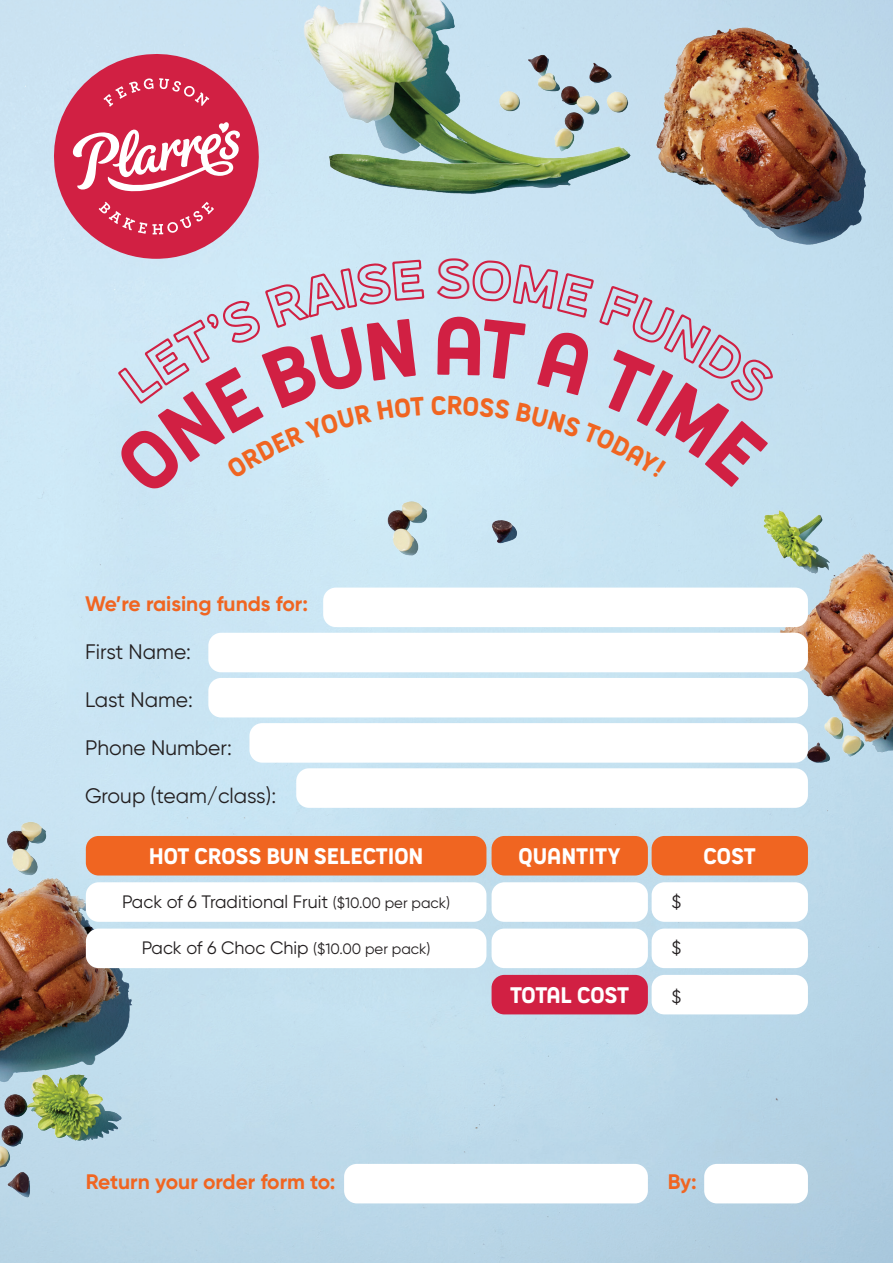
<style>
.page{position:relative;width:893px;height:1263px;background:#fff}
.page>*{position:absolute;margin:0;border:0;box-sizing:border-box;transform-origin:0 0}
.t1{font:21px "Gilroy";color:#231f20}
.t2{font:700 21px "Gilroy";color:#f06521}
.t3{font:21px "Hanley Pro Sans Two";letter-spacing:-.015em;color:#fff}
.t4{font:18px "Gilroy";color:#231f20}
.s1{font-size:15px}
</style>
<div class="page">
<img style="left:0;top:0;width:893px;height:1263px">
<img style="left:275px;top:0;width:618px;height:314px">
<img style="left:0;top:748px;width:194px;height:495px">
<img style="left:730px;top:480px;width:163px;height:318px">
<div style="left:323px;top:588px;width:485px;height:39px;background:#fff;border-radius:13px"></div>
<div style="left:208px;top:633px;width:600px;height:39px;background:#fff;border-radius:13px"></div>
<div style="left:208px;top:678px;width:600px;height:39px;background:#fff;border-radius:13px"></div>
<div style="left:249px;top:723px;width:559px;height:40px;background:#fff;border-radius:13px"></div>
<div style="left:296px;top:768px;width:512px;height:40px;background:#fff;border-radius:13px"></div>
<div style="left:86px;top:882px;width:400px;height:40px;background:#fff;border-radius:13px"></div>
<div style="left:86px;top:928px;width:400px;height:40px;background:#fff;border-radius:13px"></div>
<div style="left:492px;top:882px;width:156px;height:40px;background:#fff;border-radius:13px"></div>
<div style="left:492px;top:928px;width:156px;height:40px;background:#fff;border-radius:13px"></div>
<div style="left:344px;top:1164px;width:304px;height:39px;background:#fff;border-radius:13px"></div>
<div style="left:704px;top:1164px;width:104px;height:39px;background:#fff;border-radius:13px"></div>
<div style="left:652px;top:882px;width:156px;height:40px;background:#fff;border-radius:13px"></div>
<div style="left:652px;top:928px;width:156px;height:40px;background:#fff;border-radius:13px"></div>
<div style="left:86px;top:836px;width:400px;height:39px;background:#f06521;border-radius:13px"></div>
<div style="left:492px;top:836px;width:156px;height:39px;background:#f06521;border-radius:13px"></div>
<div style="left:652px;top:836px;width:156px;height:39px;background:#f06521;border-radius:13px"></div>
<div style="left:652px;top:975px;width:156px;height:39px;background:#fff;border-radius:13px"></div>
<div style="left:492px;top:975px;width:156px;height:39px;background:#d12043;border-radius:13px"></div>
<img style="left:349px;top:481px;width:225px;height:75px">
<svg style="left:51px;top:51px;width:374px;height:446px;background:#ccc2d0"></svg>
<div style="left:432px;top:258px;width:345px;height:229px;background:#c9e3f3"></div>
<p class="t2" style="left:85px;top:590px;width:224px">We’re raising funds for:</p>
<p class="t1" style="left:85px;top:638px;width:108px">First Name:</p>
<p class="t1" style="left:85px;top:686px;width:109px">Last Name:</p>
<p class="t1" style="left:85px;top:734px;width:148px">Phone Number:</p>
<p class="t1" style="left:85px;top:782px;width:193px">Group (team/class):</p>
<p class="t3" style="left:149px;top:839px;width:276px">HOT CROSS BUN SELECTION</p>
<p class="t3" style="left:518px;top:839px;width:104px">QUANTITY</p>
<p class="t3" style="left:703px;top:839px;width:54px">COST</p>
<p class="t4" style="left:122px;top:891px;width:330px">Pack of 6 Traditional Fruit <span class="s1">($10.00 per pack)</span></p>
<p class="t4" style="left:671px;top:891px;width:11px">$</p>
<p class="t4" style="left:671px;top:937px;width:11px">$</p>
<p class="t3" style="left:510px;top:978px;width:121px">TOTAL COST</p>
<p class="t4" style="left:671px;top:985px;width:11px">$</p>
<p class="t4" style="left:142px;top:937px;width:290px">Pack of 6 Choc Chip <span class="s1">($10.00 per pack)</span></p>
<p class="t2" style="left:86px;top:1168px;width:251px">Return your order form to:</p>
<p class="t2" style="left:668px;top:1168px;width:31px">By:</p>
</div>
